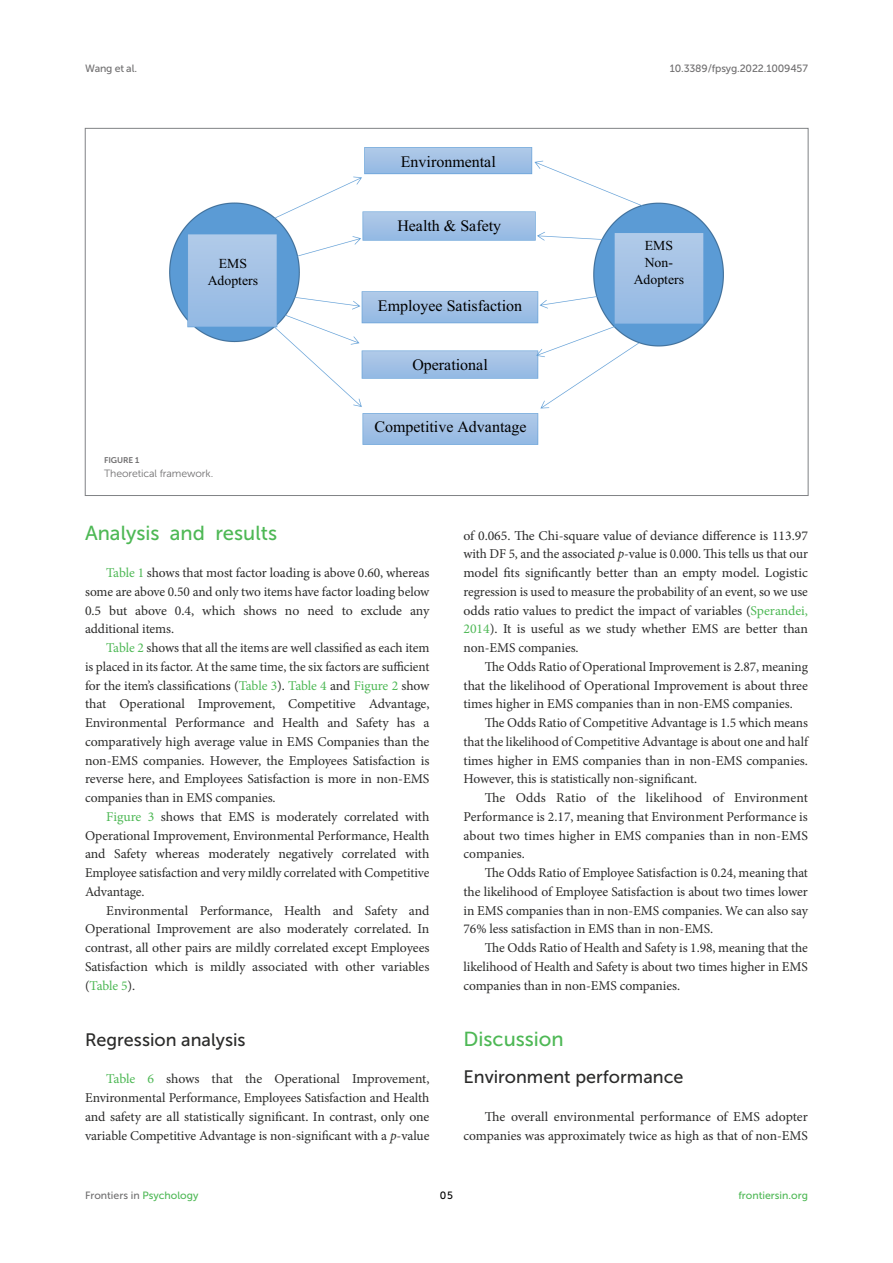
<style>
.page{position:relative;width:893px;height:1263px;background:#fff}
.page>*{position:absolute;margin:0;border:0;box-sizing:border-box;transform-origin:0 0}
.HEAD_1{font:20.25px "Museo Sans 500";color:#4eb855}
.HEAD_2_after_HEAD_1{font:18px "Museo Sans 500";color:#2b2b2a}
.HEAD_2{font:18px "Museo Sans 500";color:#2b2b2a}
.t1{font:15.9px "Times New Roman";color:#000}
.t2{font:13.65px/17.1px "Times New Roman";color:#000;text-align:center}
.TEXT{font:13.5px/18.8px "Minion Pro";letter-spacing:-.005em;color:#2b2b2a;text-align:justify}
.TEXT_FLUSH{font:13.5px/18.8px "Minion Pro";letter-spacing:-.005em;color:#2b2b2a;text-align:justify}
.t3{font:10.5px "Museo Sans 500";letter-spacing:-.015em;color:#706f70}
.FIG_LEG{font:10.5px "Museo Sans 300";letter-spacing:-.01em;color:#706f70}
.t4{font:10.5px "Museo Sans 500";color:#4eb855}
.t5{font:10.5px "Museo Sans 500";color:#000}
.FIG_HD{font:8.25px "Museo Sans 700";letter-spacing:-.01em;color:#706f70}
.s1{color:#4eb855}
.s2{font-style:italic}
</style>
<div class="page">
<img style="left:170px;top:147px;width:554px;height:297px">
<p class="t3" style="left:85px;top:63px;width:53px">Wang et al.</p>
<p class="t3" style="left:670px;top:63px;width:139px">10.3389/fpsyg.2022.1009457</p>
<p class="t1" style="left:401px;top:151px;width:96px">Environmental</p>
<p class="t2" style="left:208px;top:255px;width:52px">EMS<br>Adopters</p>
<p class="FIG_HD" style="left:104px;top:456px;width:37px">FIGURE 1</p>
<p class="FIG_LEG" style="left:104px;top:467px;width:111px">Theoretical framework.</p>
<p class="t1" style="left:397px;top:215px;width:105px">Health &amp; Safety</p>
<p class="t1" style="left:378px;top:295px;width:146px">Employee Satisfaction</p>
<p class="t1" style="left:412px;top:354px;width:77px">Operational</p>
<p class="t1" style="left:374px;top:416px;width:154px">Competitive Advantage</p>
<p class="t2" style="left:634px;top:237px;width:52px">EMS<br>Non-<br>Adopters</p>
<p class="HEAD_1" style="left:85px;top:521px;width:194px">Analysis and results</p>
<p class="TEXT_FLUSH" style="left:85px;top:563px;width:346px;text-indent:21px"><span class="s1">Table 1</span> shows that most factor loading is above 0.60, whereas some are above 0.50 and only two items have factor loading below 0.5 but above 0.4, which shows no need to exclude any additional items.</p>
<p class="TEXT" style="left:85px;top:638px;width:346px;text-indent:21px"><span class="s1">Table 2</span> shows that all the items are well classified as each item is placed in its factor. At the same time, the six factors are sufficient for the item’s classifications (<span class="s1">Table 3</span>). <span class="s1">Table 4</span> and <span class="s1">Figure 2</span> show that Operational Improvement, Competitive Advantage, Environmental Performance and Health and Safety has a comparatively high average value in EMS Companies than the non-EMS companies. However, the Employees Satisfaction is reverse here, and Employees Satisfaction is more in non-EMS companies than in EMS companies.</p>
<p class="TEXT" style="left:85px;top:807px;width:346px;text-indent:21px"><span class="s1">Figure 3</span> shows that EMS is moderately correlated with Operational Improvement, Environmental Performance, Health and Safety whereas moderately negatively correlated with Employee satisfaction and very mildly correlated with Competitive Advantage.</p>
<p class="TEXT" style="left:85px;top:901px;width:346px;text-indent:21px">Environmental Performance, Health and Safety and Operational Improvement are also moderately correlated. In contrast, all other pairs are mildly correlated except Employees Satisfaction which is mildly associated with other variables (<span class="s1">Table 5</span>).</p>
<p class="HEAD_2" style="left:85px;top:1030px;width:162px">Regression analysis</p>
<p class="TEXT_FLUSH" style="left:85px;top:1070px;width:346px;text-indent:21px"><span class="s1">Table 6</span> shows that the Operational Improvement, Environmental Performance, Employees Satisfaction and Health and safety are all statistically significant. In contrast, only one variable Competitive Advantage is non-significant with a <span class="s2">p</span>-value</p>
<p class="TEXT_FLUSH" style="left:463px;top:526px;width:346px">of 0.065. The Chi-square value of deviance difference is 113.97 with DF 5, and the associated <span class="s2">p</span>-value is 0.000. This tells us that our model fits significantly better than an empty model. Logistic regression is used to measure the probability of an event, so we use odds ratio values to predict the impact of variables (<span class="s1">Sperandei, 2014</span>). It is useful as we study whether EMS are better than non-EMS companies.</p>
<p class="TEXT" style="left:463px;top:657px;width:346px;text-indent:21px">The Odds Ratio of Operational Improvement is 2.87, meaning that the likelihood of Operational Improvement is about three times higher in EMS companies than in non-EMS companies.</p>
<p class="TEXT" style="left:463px;top:713px;width:346px;text-indent:21px">The Odds Ratio of Competitive Advantage is 1.5 which means that the likelihood of Competitive Advantage is about one and half times higher in EMS companies than in non-EMS companies.<br>However, this is statistically non-significant.</p>
<p class="TEXT" style="left:463px;top:788px;width:346px;text-indent:21px">The Odds Ratio of the likelihood of Environment Performance is 2.17, meaning that Environment Performance is about two times higher in EMS companies than in non-EMS companies.</p>
<p class="TEXT" style="left:463px;top:863px;width:346px;text-indent:21px">The Odds Ratio of Employee Satisfaction is 0.24, meaning that the likelihood of Employee Satisfaction is about two times lower in EMS companies than in non-EMS companies. We can also say 76% less satisfaction in EMS than in non-EMS.</p>
<p class="TEXT" style="left:463px;top:938px;width:346px;text-indent:21px">The Odds Ratio of Health and Safety is 1.98, meaning that the likelihood of Health and Safety is about two times higher in EMS companies than in non-EMS companies.</p>
<p class="HEAD_1" style="left:463px;top:1028px;width:102px">Discussion</p>
<p class="HEAD_2_after_HEAD_1" style="left:463px;top:1067px;width:222px">Environment performance</p>
<p class="TEXT_FLUSH" style="left:463px;top:1107px;width:346px;text-align:right">The overall environmental performance of EMS adopter companies was approximately twice as high as that of non-EMS</p>
<p class="t3" style="left:85px;top:1190px;width:115px">Frontiers in <span class="s1">Psychology</span></p>
<p class="t5" style="left:440px;top:1190px;width:14px">05</p>
<p class="t4" style="left:738px;top:1190px;width:71px">frontiersin.org</p>
</div>
